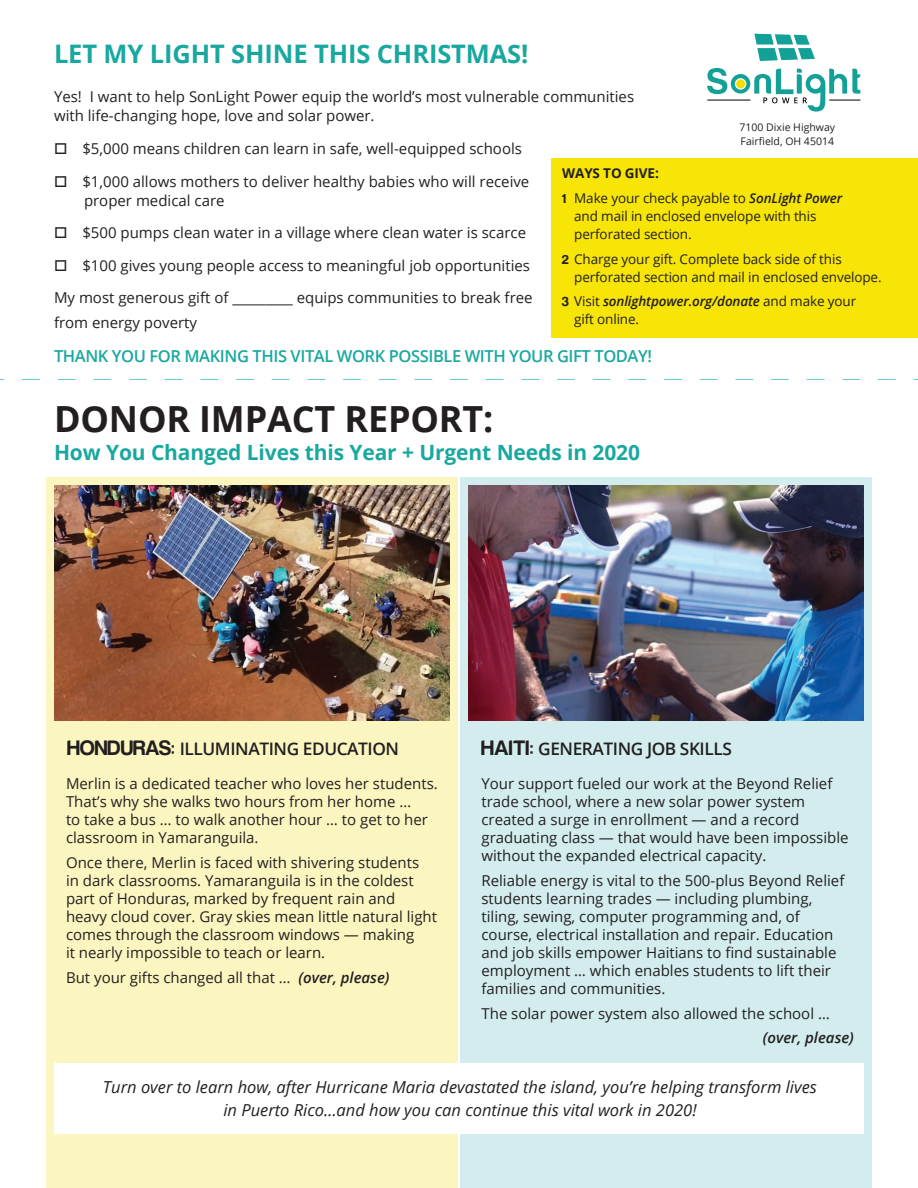
<style>
.page{position:relative;width:918px;height:1188px;background:#fff}
.page>*{position:absolute;margin:0;border:0;box-sizing:border-box;transform-origin:0 0}
.t1{font:700 36px "Open Sans";letter-spacing:-.005em;color:#231f20}
.t2{font:700 25.5px "Open Sans";letter-spacing:-.005em;color:#19a89f}
.t3{font:700 21px "Open Sans";letter-spacing:-.005em;color:#19a89f}
.t4{font:600 17.25px "Open Sans";letter-spacing:-.025em;color:#231f20}
.t5{font:italic 16.5px/22.5px "Open Sans";color:#231f20;text-align:center}
.t6{font:600 16.5px "Open Sans";letter-spacing:-.025em;color:#19a89f}
.t7{font:15px/18px "Open Sans";color:#231f20}
.t8{font:italic 600 15px "Open Sans";color:#231f20}
.t9{font:13.5px/18px "Open Sans";letter-spacing:-.01em;color:#231f20}
.t10{font:700 13.5px "Open Sans";letter-spacing:-.01em;color:#231f20}
.t11{font:10.5px/13.6px "Open Sans";color:#231f20}
.s1{font-family:"Harabara"}
.s2{font-weight:600;font-style:italic}
.s3{font-family:"Harabara";font-weight:400;font-size:21.6px}
</style>
<div class="page">
<div style="left:460px;top:477px;width:412px;height:711px;background:#d3edee"></div>
<div style="left:46px;top:477px;width:412px;height:711px;background:#fbf6c0"></div>
<svg style="left:0;top:379px;width:918px;height:1px"></svg>
<img style="left:468px;top:485px;width:396px;height:236px">
<img style="left:54px;top:485px;width:396px;height:236px">
<div style="left:54px;top:1064px;width:810px;height:70px;background:#fff"></div>
<svg style="left:754px;top:34px;width:61px;height:27px"></svg>
<svg style="left:707px;top:68px;width:20px;height:26px"></svg>
<svg style="left:731px;top:74px;width:19px;height:20px"></svg>
<div style="left:736px;top:79px;width:10px;height:10px;background:#f3de00;border-radius:50%"></div>
<div style="left:735px;top:78px;width:11px;height:12px;border:1px solid #fff;border-radius:50%"></div>
<svg style="left:754px;top:69px;width:106px;height:43px"></svg>
<hr style="left:707px;top:100px;width:43px;height:1px;background:#000">
<hr style="left:829px;top:100px;width:31px;height:1px;background:#000">
<div style="left:551px;top:158px;width:367px;height:180px;background:#f7e507"></div>
<p class="t2" style="left:54px;top:36px;width:476px">LET MY LIGHT SHINE THIS CHRISTMAS!</p>
<p class="t7" style="left:54px;top:86px;width:582px;line-height:19.5px">Yes! I want to help SonLight Power equip the world’s most vulnerable communities with life-changing hope, love and solar power.</p>
<p class="t7" style="left:54px;top:140px;width:470px">□ $5,000 means children can learn in safe, well-equipped schools</p>
<p class="t7" style="left:84px;top:171px;width:447px;line-height:19.5px;text-indent:-30px">□ $1,000 allows mothers to deliver healthy babies who will receive proper medical care</p>
<p class="t7" style="left:54px;top:224px;width:474px">□ $500 pumps clean water in a village where clean water is scarce</p>
<p class="t7" style="left:54px;top:256px;width:478px">□ $100 gives young people access to meaningful job opportunities</p>
<p class="t7" style="left:54px;top:284px;width:480px;line-height:25.5px">My most generous gift of _________ equips communities to break free from energy poverty</p>
<p class="t6" style="left:54px;top:345px;width:600px">THANK YOU FOR MAKING THIS VITAL WORK POSSIBLE WITH YOUR GIFT TODAY!</p>
<p class="t11" style="left:739px;top:120px;width:97px">7100 Dixie Highway<br>Fairfield, OH 45014</p>
<p class="t10" style="left:562px;top:164px;width:98px">WAYS TO GIVE:</p>
<p class="t9" style="left:574px;top:189px;width:270px;text-indent:-12px"><span class="s1">1</span> Make your check payable to <span class="s2">SonLight Power </span>and mail in enclosed envelope with this perforated section.</p>
<p class="t9" style="left:574px;top:249px;width:309px;text-indent:-12px"><span class="s1">2</span> Charge your gift. Complete back side of this perforated section and mail in enclosed envelope.</p>
<p class="t9" style="left:574px;top:292px;width:283px;text-indent:-12px"><span class="s1">3</span> Visit <span class="s2">sonlightpower.org/donate</span> and make your gift online.</p>
<p class="t1" style="left:54px;top:393px;width:441px">DONOR IMPACT REPORT:</p>
<p class="t3" style="left:54px;top:438px;width:588px">How You Changed Lives this Year + Urgent Needs in 2020</p>
<p class="t4" style="left:68px;top:737px;width:333px"><span class="s3">HONDURAS:</span> ILLUMINATING EDUCATION</p>
<p class="t4" style="left:482px;top:737px;width:252px"><span class="s3">HAITI:</span> GENERATING JOB SKILLS</p>
<p class="t7" style="left:66px;top:774px;width:373px">Merlin is a dedicated teacher who loves her students.<br>That’s why she walks two hours from her home …<br>to take a bus … to walk another hour … to get to her classroom in Yamaranguila.</p>
<p class="t7" style="left:66px;top:853px;width:373px">Once there, Merlin is faced with shivering students<br>in dark classrooms. Yamaranguila is in the coldest part of Honduras, marked by frequent rain and heavy cloud cover. Gray skies mean little natural light comes through the classroom windows — making<br>it nearly impossible to teach or learn.</p>
<p class="t7" style="left:66px;top:968px;width:325px">But your gifts changed all that … <span class="s2">(over, please)</span></p>
<p class="t7" style="left:482px;top:774px;width:369px">Your support fueled our work at the Beyond Relief trade school, where a new solar power system created a surge in enrollment — and a record graduating class — that would have been impossible without the expanded electrical capacity.</p>
<p class="t7" style="left:482px;top:871px;width:364px">Reliable energy is vital to the 500-plus Beyond Relief students learning trades — including plumbing, tiling, sewing, computer programming and, of course, electrical installation and repair. Education and job skills empower Haitians to find sustainable employment … which enables students to lift their families and communities.</p>
<p class="t7" style="left:482px;top:1004px;width:350px">The solar power system also allowed the school …</p>
<p class="t8" style="left:763px;top:1028px;width:93px">(over, please)</p>
<p class="t5" style="left:103px;top:1076px;width:715px">Turn over to learn how, after Hurricane Maria devastated the island, you’re helping transform lives in Puerto Rico…and how you can continue this vital work in 2020!</p>
</div>
